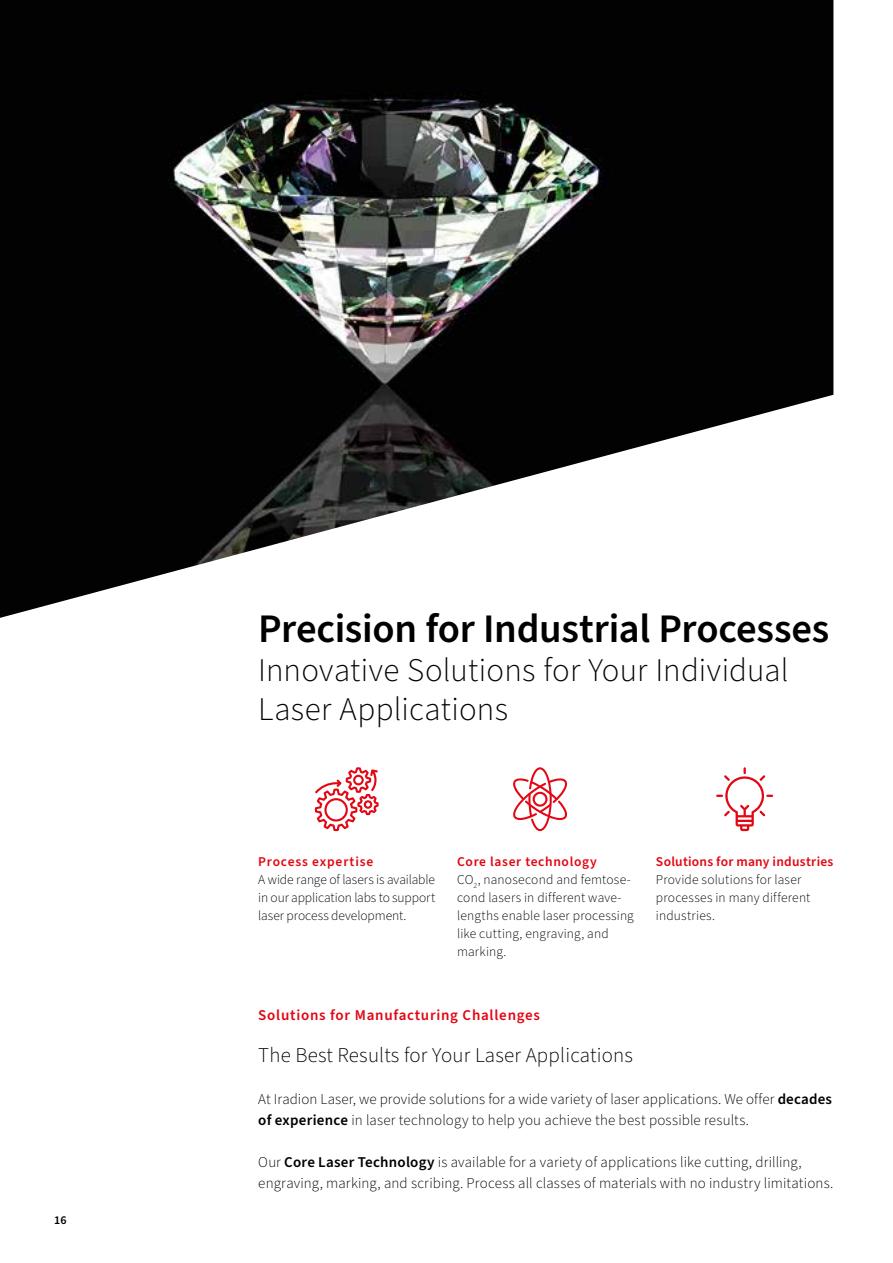
<style>
.page{position:relative;width:893px;height:1263px;background:#fff}
.page>*{position:absolute;margin:0;border:0;box-sizing:border-box;transform-origin:0 0}
.t1{font:600 40.5px "Source Sans Pro";letter-spacing:-.01em;color:#000}
.t2{font:300 33px/39px "Source Sans Pro";letter-spacing:.005em;color:#000}
.t3{font:300 21px "Source Sans Pro";letter-spacing:.01em;color:#000}
.t4{font:300 15px/21px "Source Sans Pro";letter-spacing:.005em;color:#000}
.t5{font:600 15px "Source Sans Pro";letter-spacing:.05em;color:#e30613}
.t6{font:300 13.5px/18px "Source Sans Pro";letter-spacing:.01em;color:#000}
.t7{font:600 13.5px "Source Sans Pro";letter-spacing:.02em;color:#e30613}
.t8{font:600 13.5px "Source Sans Pro";letter-spacing:.06em;color:#e30613}
.t9{font:600 12px "Source Sans Pro";color:#000}
.s1{font-weight:600;color:#e30613}
.s2{font-weight:600}
</style>
<div class="page">
<svg style="left:315px;top:767px;width:64px;height:64px"></svg>
<svg style="left:513px;top:767px;width:54px;height:64px"></svg>
<svg style="left:716px;top:767px;width:57px;height:64px"></svg>
<img style="left:0;top:0;width:833px;height:618px">
<p class="t9" style="left:54px;top:1212px;width:14px">16</p>
<h1 class="t1" style="left:258px;top:601px;width:573px">Precision for Industrial Processes</h1>
<h2 class="t2" style="left:258px;top:651px;width:532px">Innovative Solutions for Your Individual<br>Laser Applications</h2>
<p class="t8" style="left:258px;top:852px;width:116px">Process expertise</p>
<p class="t6" style="left:258px;top:871px;width:178px;text-align:justify">A wide range of lasers is available in our application labs to support laser process development.</p>
<p class="t6" style="left:457px;top:853px;width:178px"><span class="s1">Core laser technology<br></span>CO<sub>2</sub>, nanosecond and femtose&shy;cond lasers in different wave&shy;lengths enable laser processing like cutting, engraving, and marking.</p>
<p class="t7" style="left:656px;top:852px;width:179px">Solutions for many industries</p>
<p class="t6" style="left:656px;top:871px;width:156px">Provide solutions for laser processes in many different industries.</p>
<p class="t5" style="left:258px;top:1005px;width:283px">Solutions for Manufacturing Challenges</p>
<h3 class="t3" style="left:258px;top:1041px;width:376px">The Best Results for Your Laser Applications</h3>
<p class="t4" style="left:258px;top:1089px;width:575px">At Iradion Laser, we provide solutions for a wide variety of laser applications. We offer <span class="s2">decades of experience</span> in laser technology to help you achieve the best possible results.</p>
<p class="t4" style="left:258px;top:1152px;width:577px">Our <span class="s2">Core Laser Technology</span> is available for a variety of applications like cutting, drilling, engraving, marking, and scribing. Process all classes of materials with no industry limitations.</p>
</div>
